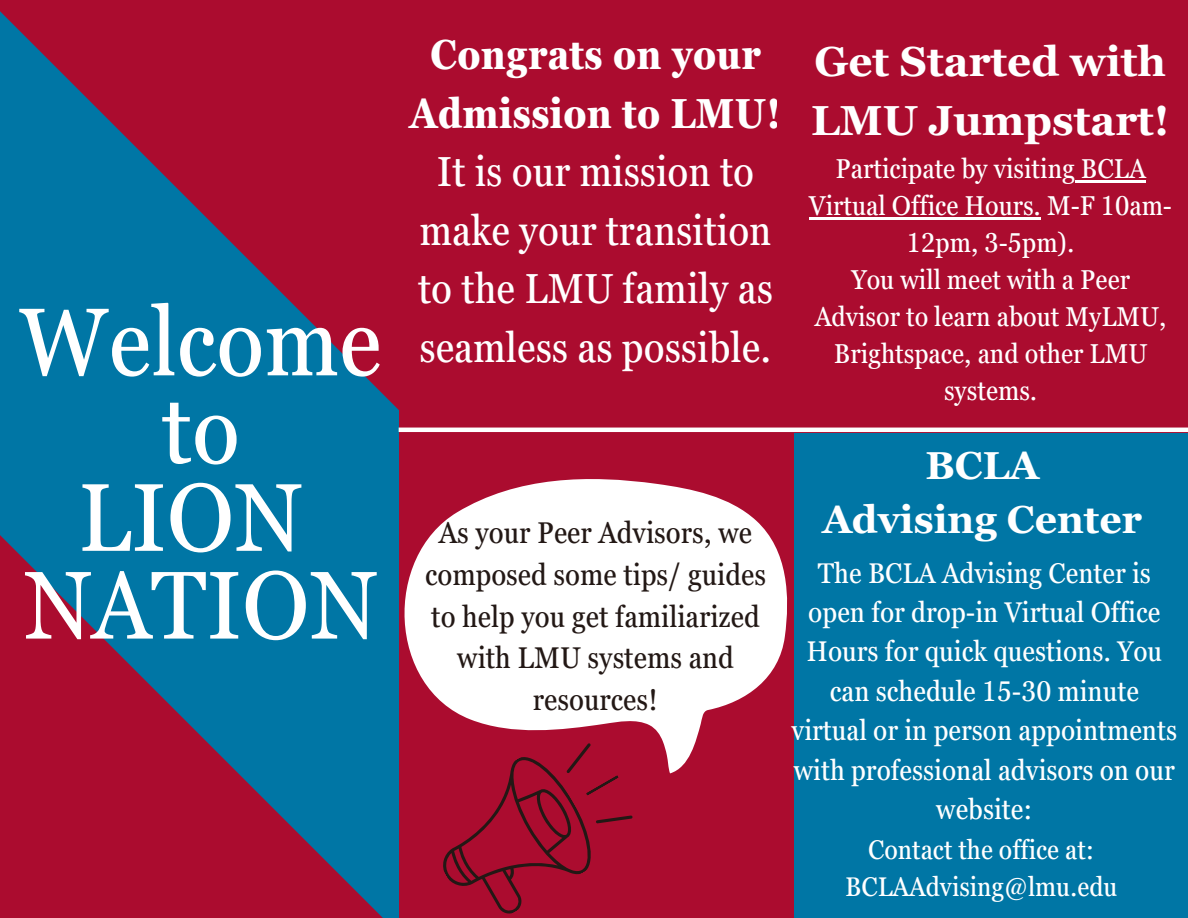
<style>
.page{position:relative;width:1188px;height:918px;background:#0076a5}
.page>*{position:absolute;margin:0;border:0;box-sizing:border-box;transform-origin:0 0}
.t1{font:condensed 96px "Georgia Pro";color:#fff}
.t2{font:condensed 42px/58.5px "Georgia Pro";color:#fff;text-align:center}
.t3{font:700 condensed 42px/58.5px "Georgia Pro";color:#fff;text-align:center}
.t4{font:700 42px/58.5px "Georgia Pro";color:#fff}
.t5{font:700 39px "Georgia Pro";color:#fff}
.t6{font:condensed 30px/41.7px "Georgia Pro";color:#231815;text-align:center}
.t7{font:condensed 28.5px/39.3px "Georgia Pro";color:#fff;text-align:center}
.t8{font:condensed 27.3px/37.2px "Georgia Pro";color:#fff;text-align:center}
.t9{font:condensed 27px "Georgia Pro";color:#fff}
</style>
<div class="page">
<div style="left:399px;top:0;width:395px;height:918px;background:#ab0c2f"></div>
<svg style="left:0;top:535px;width:383px;height:383px"></svg>
<svg style="left:0;top:0;width:458px;height:432px;fill:#ab0c2f"></svg>
<svg style="left:443px;top:773px;width:190px;height:141px"></svg>
<svg style="left:404px;top:479px;width:384px;height:294px;fill:#fff"></svg>
<div style="left:778px;top:0;width:410px;height:432px;background:#ab0c2f"></div>
<hr style="left:399px;top:428px;width:789px;height:4px;background:#fff">
<hr style="left:1075px;top:180px;width:54px;height:2px;background:#fff">
<svg style="left:1129px;top:180px;width:17px;height:2px"></svg>
<hr style="left:809px;top:217px;width:232px;height:2px;background:#fff">
<p class="t1" style="left:20px;top:287px;width:363px">Welcome</p>
<p class="t1" style="left:162px;top:375px;width:80px">to</p>
<p class="t1" style="left:78px;top:463px;width:226px">LION</p>
<p class="t1" style="left:24px;top:551px;width:355px">NATION</p>
<p class="t3" style="left:410px;top:26px;width:373px">Congrats on your<br>Admission to LMU!</p>
<p class="t2" style="left:418px;top:143px;width:356px">It is our mission to make your transition to the LMU family as</p>
<p class="t2" style="left:419px;top:318px;width:354px">seamless as possible.</p>
<p class="t4" style="left:811px;top:32px;width:360px">Get Started with<br>LMU Jumpstart!</p>
<p class="t8" style="left:809px;top:150px;width:364px">Participate by visiting BCLA<br>Virtual Office Hours. M-F 10am-<br>12pm, 3-5pm).</p>
<p class="t8" style="left:815px;top:261px;width:353px">You will meet with a Peer<br>Advisor to learn about MyLMU,<br>Brightspace, and other LMU systems.</p>
<p class="t6" style="left:425px;top:512px;width:342px">As your Peer Advisors, we composed some tips/ guides to help you get familiarized with LMU systems and resources!</p>
<p class="t5" style="left:925px;top:443px;width:115px">BCLA</p>
<p class="t5" style="left:822px;top:497px;width:321px">Advising Center</p>
<p class="t7" style="left:792px;top:553px;width:387px">The BCLA Advising Center is open for drop-in Virtual Office<br>Hours for quick questions. You can schedule 15-30 minute virtual or in person appointments with professional advisors on our website:</p>
<p class="t9" style="left:868px;top:834px;width:227px">Contact the office at:</p>
<p class="t9" style="left:845px;top:871px;width:274px">BCLAAdvising@lmu.edu</p>
</div>
